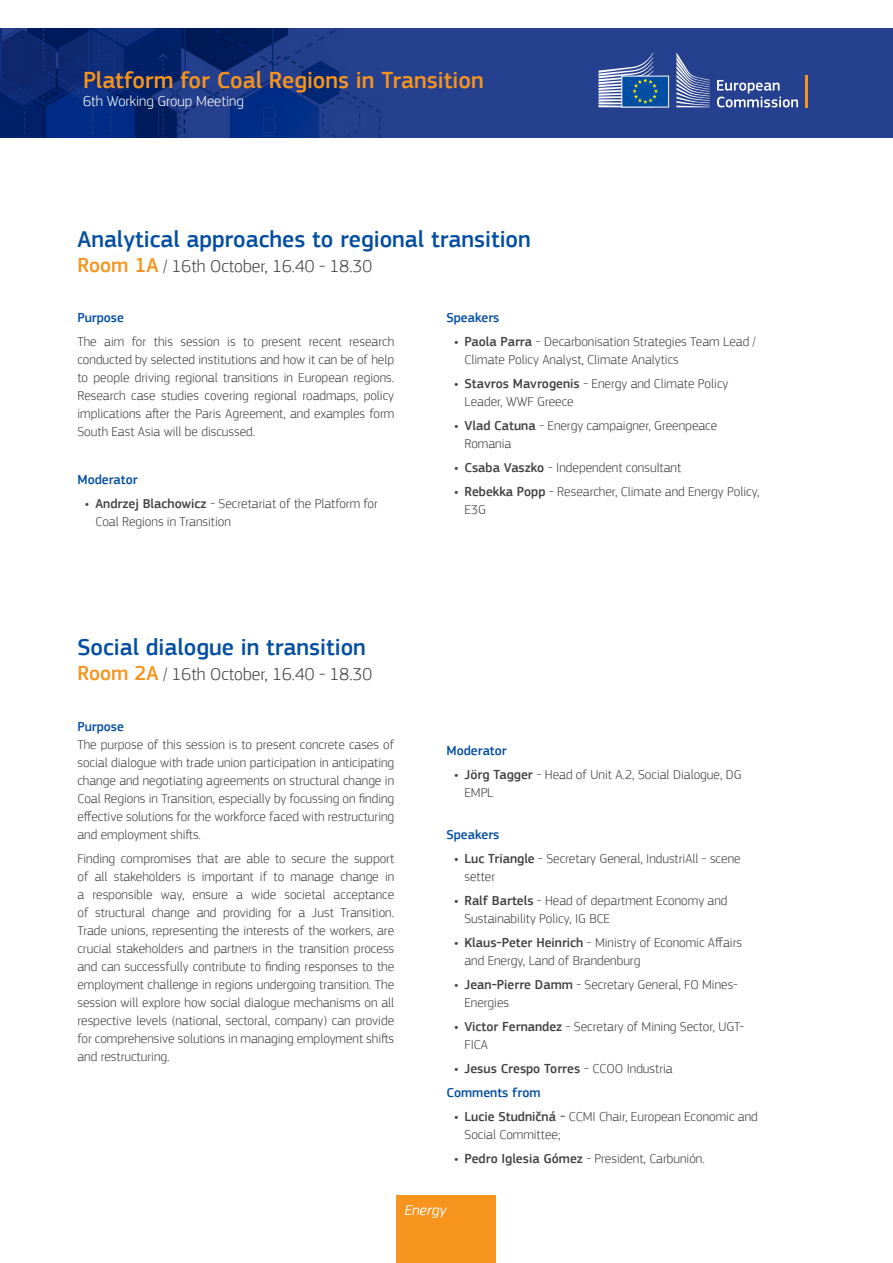
<style>
.page{position:relative;width:893px;height:1263px;background:#fff}
.page>*{position:absolute;margin:0;border:0;box-sizing:border-box;transform-origin:0 0}
.t1{font:500 24px "EC Square Sans Pro";color:#034ea2}
.t2{font:500 24px "EC Square Sans Pro";color:#f7941e}
.t3{font:300 18px "EC Square Sans Pro";color:#414042}
.t4{font:300 15px "EC Square Sans Pro";color:#fff}
.t5{font:italic 15px "EC Square Sans Pro";color:#fff}
.t6{font:300 13.5px/18px "EC Square Sans Pro";color:#414042}
.t7{font:500 13.5px "EC Square Sans Pro";color:#034ea2}
.t8{font:500 13.5px/24px "EC Square Sans Pro";color:#414042}
.s1{font-weight:500;font-size:21px;color:#f7941e}
.s2{font-weight:500}
.s3{font-weight:300}
.s4{color:#034ea2}
.s5{font-size:15px;color:#000}
</style>
<div class="page">
<div style="left:0;top:29px;width:893px;height:109px;background:#25408f"></div>
<img style="left:0;top:29px;width:792px;height:109px">
<svg style="left:717px;top:80px;width:81px;height:27px"></svg>
<hr style="left:805px;top:75px;width:3px;height:32px;background:#f7941e">
<svg style="left:676px;top:52px;width:34px;height:55px"></svg>
<div style="left:622px;top:76px;width:47px;height:31px;background:#034ea2;border:1px solid #fff"></div>
<svg style="left:598px;top:52px;width:60px;height:55px"></svg>
<div style="left:397px;top:1195px;width:99px;height:68px;background:#f7941e"></div>
<h1 class="t2" style="left:83px;top:66px;width:402px">Platform for Coal Regions in Transition</h1>
<p class="t4" style="left:83px;top:92px;width:162px">6th Working Group Meeting</p>
<h1 class="t1" style="left:77px;top:225px;width:455px">Analytical approaches to regional transition</h1>
<h2 class="t3" style="left:77px;top:256px;width:296px"><span class="s1">Room 1A</span> / 16th October, 16.40 - 18.30</h2>
<p class="t7" style="left:77px;top:310px;width:48px">Purpose</p>
<p class="t6" style="left:77px;top:333px;width:318px;text-align:justify">The aim for this session is to present recent research conducted by selected institutions and how it can be of help to people driving regional transitions in European regions.<br>Research case studies covering regional roadmaps, policy implications after the Paris Agreement, and examples form South East Asia will be discussed.</p>
<p class="t7" style="left:77px;top:472px;width:62px">Moderator</p>
<p class="t6" style="left:95px;top:495px;width:284px;text-indent:-10px"><span class="s2">• Andrzej Blachowicz</span> - Secretariat of the Platform for<br>Coal Regions in Transition</p>
<p class="t7" style="left:446px;top:310px;width:54px">Speakers</p>
<p class="t6" style="left:464px;top:333px;width:293px;text-indent:-10px"><span class="s2">• Paola Parra</span> - Decarbonisation Strategies Team Lead /<br>Climate Policy Analyst, Climate Analytics</p>
<p class="t6" style="left:464px;top:375px;width:265px;text-indent:-10px"><span class="s2">• Stavros Mavrogenis</span> - Energy and Climate Policy<br>Leader, WWF Greece</p>
<p class="t6" style="left:464px;top:417px;width:254px;text-indent:-10px"><span class="s2">• Vlad Catuna</span> - Energy campaigner, Greenpeace<br>Romania</p>
<p class="t6" style="left:454px;top:459px;width:229px"><span class="s2">• Csaba Vaszko</span> - Independent consultant</p>
<p class="t6" style="left:464px;top:483px;width:297px;text-indent:-10px"><span class="s2">• Rebekka Popp</span> - Researcher, Climate and Energy Policy,<br>E3G</p>
<h1 class="t1" style="left:77px;top:633px;width:290px">Social dialogue in transition</h1>
<h2 class="t3" style="left:77px;top:664px;width:296px"><span class="s1">Room 2A</span> / 16th October, 16.40 - 18.30</h2>
<p class="t7" style="left:77px;top:718px;width:48px">Purpose</p>
<p class="t6" style="left:77px;top:735px;width:318px;text-align:justify">The purpose of this session is to present concrete cases of social dialogue with trade union participation in anticipating change and negotiating agreements on structural change in Coal Regions in Transition, especially by focussing on finding effective solutions for the workforce faced with restructuring and employment shifts.</p>
<p class="t6" style="left:77px;top:849px;width:318px;text-align:justify">Finding compromises that are able to secure the support of all stakeholders is important if to manage change in a responsible way, ensure a wide societal acceptance of structural change and providing for a Just Transition.<br>Trade unions, representing the interests of the workers, are crucial stakeholders and partners in the transition process and can successfully contribute to finding responses to the employment challenge in regions undergoing transition. The session will explore how social dialogue mechanisms on all respective levels (national, sectoral, company) can provide for comprehensive solutions in managing employment shifts and restructuring.</p>
<p class="t7" style="left:446px;top:742px;width:62px">Moderator</p>
<p class="t6" style="left:464px;top:765px;width:279px;text-indent:-10px"><span class="s2">• Jörg Tagger</span> - Head of Unit A.2, Social Dialogue, DG<br>EMPL</p>
<p class="t7" style="left:446px;top:826px;width:54px">Speakers</p>
<p class="t6" style="left:464px;top:849px;width:278px;text-indent:-10px"><span class="s2">• Luc Triangle</span> - Secretary General, IndustriAll - scene setter</p>
<p class="t6" style="left:464px;top:891px;width:265px;text-indent:-10px"><span class="s2">• Ralf Bartels</span> - Head of department Economy and<br>Sustainability Policy, IG BCE</p>
<p class="t6" style="left:464px;top:933px;width:279px;text-indent:-10px"><span class="s2">• Klaus-Peter Heinrich</span> - Ministry of Economic Affairs and Energy, Land of Brandenburg</p>
<p class="t6" style="left:464px;top:975px;width:275px;text-indent:-10px"><span class="s2">• Jean-Pierre Damm</span> - Secretary General, FO Mines-<br>Energies</p>
<p class="t6" style="left:464px;top:1017px;width:281px;text-indent:-10px"><span class="s2">• Victor Fernandez</span> - Secretary of Mining Sector, UGT-<br>FICA</p>
<p class="t8" style="left:446px;top:1056px;width:228px;text-indent:8px">• Jesus Crespo Torres <span class="s3">- CCOO Industria<br></span><span class="s4">Comments from</span></p>
<p class="t6" style="left:464px;top:1107px;width:295px;text-indent:-10px"><span class="s2">• Lucie Studničná</span> <span class="s5">-</span> CCMI Chair, European Economic and<br>Social Committee;</p>
<p class="t6" style="left:454px;top:1149px;width:252px"><span class="s2">• Pedro Iglesia Gómez</span> - President, Carbunión.</p>
<p class="t5" style="left:404px;top:1201px;width:43px">Energy</p>
</div>
